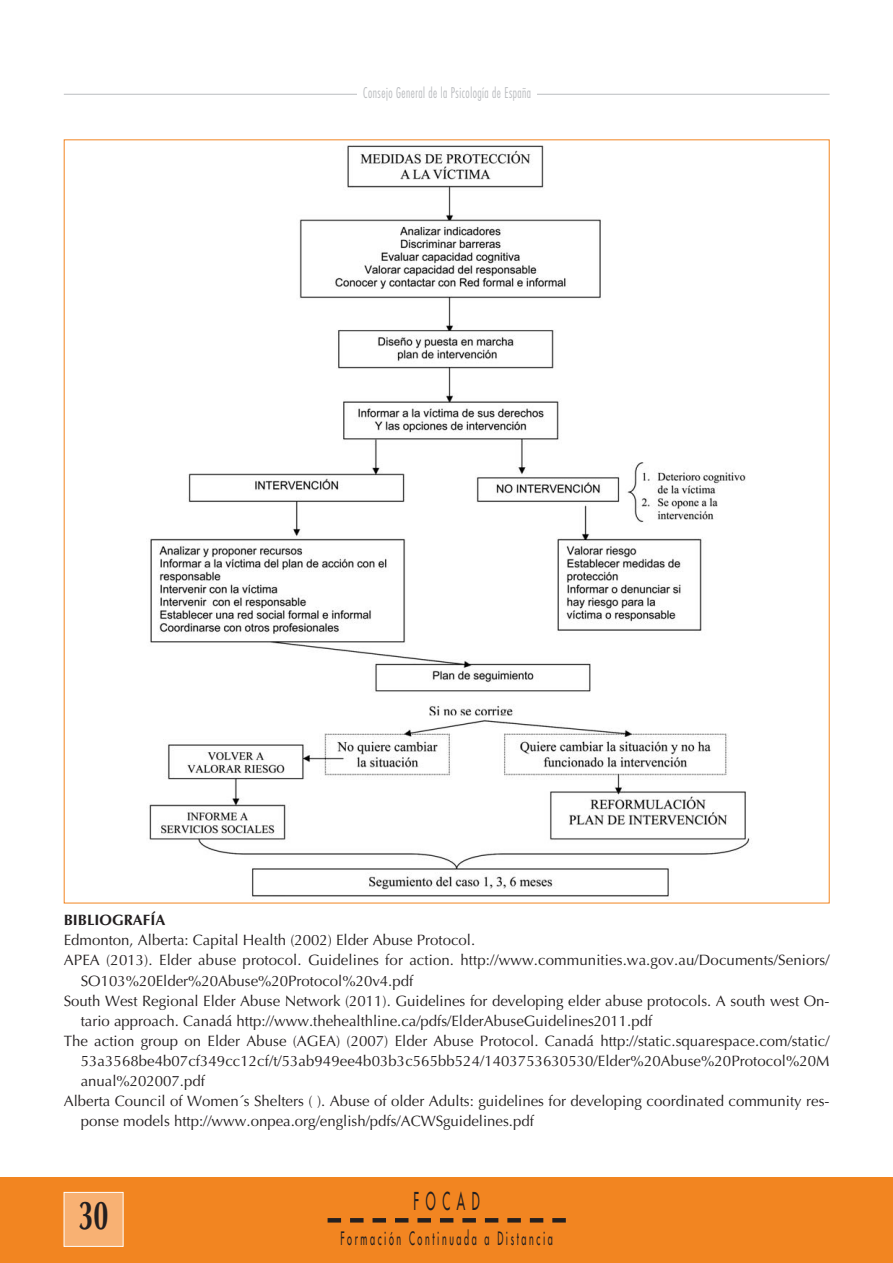
<style>
.page{position:relative;width:893px;height:1263px;background:#fff}
.page>*{position:absolute;margin:0;border:0;box-sizing:border-box;transform-origin:0 0}
.t1{font:700 40.5px "Optima";color:#231f20;scale:.67 1}
.t2{font:24px "Futura";letter-spacing:.55em;color:#231f20;scale:.5 1}
.t3{font:18px "Futura";letter-spacing:.29em;color:#231f20;scale:.5 1}
.t4{font:15px "Optima";color:#231f20}
.t5{font:700 15px "Optima";color:#231f20}
.t6{font:300 condensed 14.4px "Futura";letter-spacing:.04em;color:#bbbdc0;scale:.83 1}
</style>
<div class="page">
<div style="left:0;top:1178px;width:892px;height:85px;background:#f28521"></div>
<svg style="left:341px;top:1218px;width:203px;height:5px"></svg>
<div style="left:327px;top:1218px;width:14px;height:5px;background:#231f20"></div>
<div style="left:552px;top:1218px;width:14px;height:5px;background:#231f20"></div>
<div style="left:64px;top:1193px;width:59px;height:53px;background:#f8b173"></div>
<div style="left:64px;top:1192px;width:59px;height:55px;border:1px solid #fff"></div>
<hr style="left:64px;top:94px;width:765px;height:1px;background:#bbbdc0">
<div style="left:357px;top:85px;width:180px;height:37px;background:#fff"></div>
<img style="left:149px;top:145px;width:601px;height:755px">
<p class="t6" style="left:363px;top:87px;width:204px">Consejo General de la Psicología de España</p>
<p class="t5" style="left:64px;top:914px;width:103px">BIBLIOGRAFÍA</p>
<p class="t4" style="left:64px;top:934px;width:413px">Edmonton, Alberta: Capital Health (2002) Elder Abuse Protocol.</p>
<p class="t4" style="left:64px;top:954px;width:767px">APEA (2013). Elder abuse protocol. Guidelines for action. http://www.communities.wa.gov.au/Documents/Seniors/</p>
<p class="t4" style="left:81px;top:974px;width:334px">SO103%20Elder%20Abuse%20Protocol%20v4.pdf</p>
<p class="t4" style="left:64px;top:994px;width:767px">South West Regional Elder Abuse Network (2011). Guidelines for developing elder abuse protocols. A south west On-</p>
<p class="t4" style="left:81px;top:1014px;width:573px">tario approach. Canadá http://www.thehealthline.ca/pdfs/ElderAbuseGuidelines2011.pdf</p>
<p class="t4" style="left:64px;top:1034px;width:767px">The action group on Elder Abuse (AGEA) (2007) Elder Abuse Protocol. Canadá http://static.squarespace.com/static/</p>
<p class="t4" style="left:81px;top:1055px;width:750px">53a3568be4b07cf349cc12cf/t/53ab949ee4b03b3c565bb524/1403753630530/Elder%20Abuse%20Protocol%20M</p>
<p class="t4" style="left:81px;top:1075px;width:126px">anual%202007.pdf</p>
<p class="t4" style="left:64px;top:1095px;width:767px">Alberta Council of Women´s Shelters ( ). Abuse of older Adults: guidelines for developing coordinated community res-</p>
<p class="t4" style="left:81px;top:1115px;width:454px">ponse models http://www.onpea.org/english/pdfs/ACWSguidelines.pdf</p>
<h1 class="t1" style="left:79px;top:1199px;width:46px">30</h1>
<h2 class="t2" style="left:413px;top:1189px;width:134px">FOCAD</h2>
<p class="t3" style="left:340px;top:1230px;width:426px">Formación Continuada a Distancia</p>
</div>
